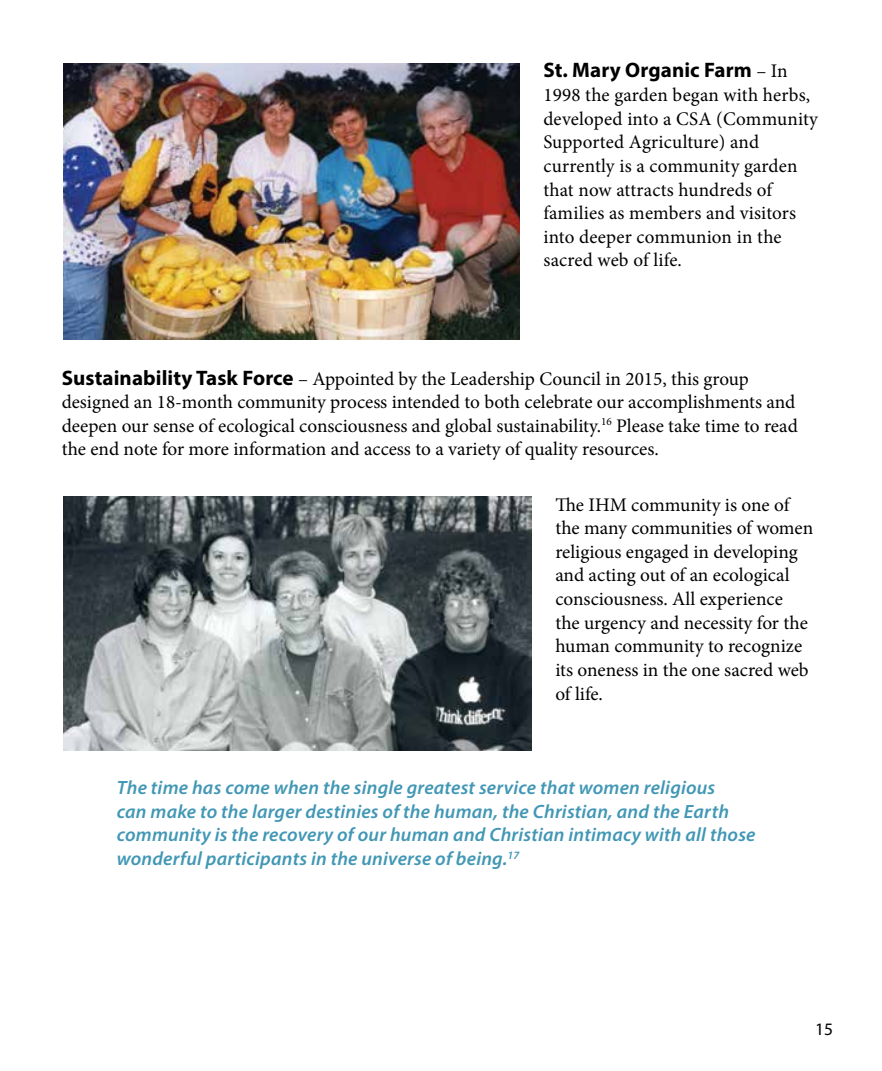
<style>
.page{position:relative;width:882px;height:1071px;background:#fff}
.page>*{position:absolute;margin:0;border:0;box-sizing:border-box;transform-origin:0 0}
.t1{font:700 21px "Myriad Pro";letter-spacing:.005em;color:#000}
.t2{font:19.25px/23.6px "Minion Pro";color:#000}
.t3{font:italic 600 19.25px/23.6px "Myriad Pro";letter-spacing:.01em;color:#4197b5}
.t4{font:17.5px "Myriad Pro";color:#000}
.s1{font-family:"Minion Pro";font-weight:400;font-size:19.25px}
.s2{font-family:"Myriad Pro";font-weight:700;font-size:21px}
</style>
<div class="page">
<img style="left:63px;top:63px;width:457px;height:277px">
<img style="left:63px;top:496px;width:469px;height:255px">
<p class="t1" style="left:543px;top:57px;width:246px">St. Mary Organic Farm <span class="s1">– In</span></p>
<p class="t2" style="left:543px;top:83px;width:276px">1998 the garden began with herbs, developed into a CSA (Community<br>Supported Agriculture) and currently is a community garden that now attracts hundreds of families as members and visitors into deeper communion in the sacred web of life.</p>
<p class="t2" style="left:62px;top:367px;width:738px"><span class="s2">Sustainability Task Force</span> – Appointed by the Leadership Council in 2015, this group designed an 18-month community process intended to both celebrate our accomplishments and deepen our sense of ecological consciousness and global sustainability.<sup>16</sup> Please take time to read the end note for more information and access to a variety of quality resources.</p>
<p class="t2" style="left:555px;top:493px;width:260px">The IHM community is one of the many communities of women religious engaged in developing and acting out of an ecological consciousness. All experience<br>the urgency and necessity for the human community to recognize its oneness in the one sacred web of life.</p>
<p class="t3" style="left:117px;top:775px;width:640px">The time has come when the single greatest service that women religious<br>can make to the larger destinies of the human, the Christian, and the Earth community is the recovery of our human and Christian intimacy with all those wonderful participants in the universe of being.<sup>17</sup></p>
<p class="t4" style="left:815px;top:1018px;width:19px">15</p>
</div>
